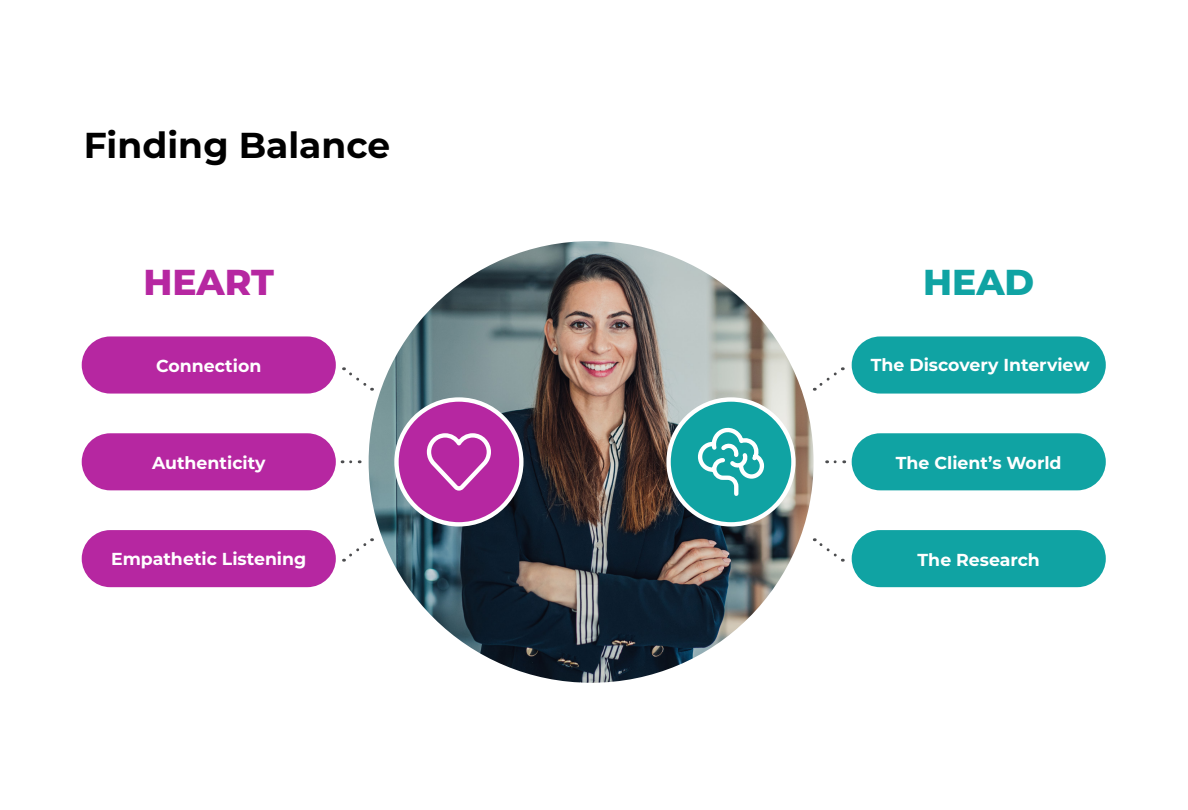
<style>
.page{position:relative;width:1188px;height:810px;background:#fff}
.page>*{position:absolute;margin:0;border:0;box-sizing:border-box;transform-origin:0 0}
.t1{font:700 36px "Montserrat";color:#000}
.t2{font:800 36px "Montserrat";color:#b627a1}
.t3{font:800 36px "Montserrat";color:#10a3a3}
.t4{font:700 17.4px "Montserrat";color:#fff}
</style>
<div class="page">
<div style="left:82px;top:336px;width:254px;height:58px;background:#b627a1;border-radius:29px"></div>
<div style="left:82px;top:530px;width:254px;height:57px;background:#b627a1;border-radius:29px"></div>
<div style="left:82px;top:433px;width:254px;height:57px;background:#b627a1;border-radius:29px"></div>
<div style="left:852px;top:336px;width:254px;height:58px;background:#10a3a3;border-radius:29px"></div>
<div style="left:852px;top:530px;width:254px;height:57px;background:#10a3a3;border-radius:29px"></div>
<div style="left:852px;top:433px;width:254px;height:57px;background:#10a3a3;border-radius:29px"></div>
<img style="left:369px;top:241px;width:445px;height:442px">
<div style="left:397px;top:400px;width:124px;height:124px;background:#b627a1;border-radius:50%"></div>
<div style="left:394px;top:397px;width:130px;height:130px;border:4px solid #fff;border-radius:50%"></div>
<svg style="left:429px;top:433px;width:62px;height:58px"></svg>
<div style="left:669px;top:400px;width:124px;height:124px;background:#10a3a3;border-radius:50%"></div>
<div style="left:666px;top:397px;width:130px;height:130px;border:4px solid #fff;border-radius:50%"></div>
<svg style="left:698px;top:427px;width:67px;height:69px"></svg>
<svg style="left:344px;top:367px;width:29px;height:24px"></svg>
<svg style="left:344px;top:538px;width:29px;height:24px"></svg>
<svg style="left:814px;top:367px;width:29px;height:24px"></svg>
<svg style="left:814px;top:538px;width:29px;height:24px"></svg>
<h1 class="t1" style="left:84px;top:119px;width:308px">Finding Balance</h1>
<h1 class="t2" style="left:143px;top:256px;width:132px">HEART</h1>
<h1 class="t3" style="left:923px;top:256px;width:113px">HEAD</h1>
<p class="t4" style="left:156px;top:353px;width:107px">Connection</p>
<p class="t4" style="left:871px;top:352px;width:220px">The Discovery Interview</p>
<p class="t4" style="left:152px;top:450px;width:115px">Authenticity</p>
<p class="t4" style="left:896px;top:451px;width:167px">The Client’s World</p>
<p class="t4" style="left:111px;top:547px;width:197px">Empathetic Listening</p>
<p class="t4" style="left:918px;top:547px;width:124px">The Research</p>
</div>
